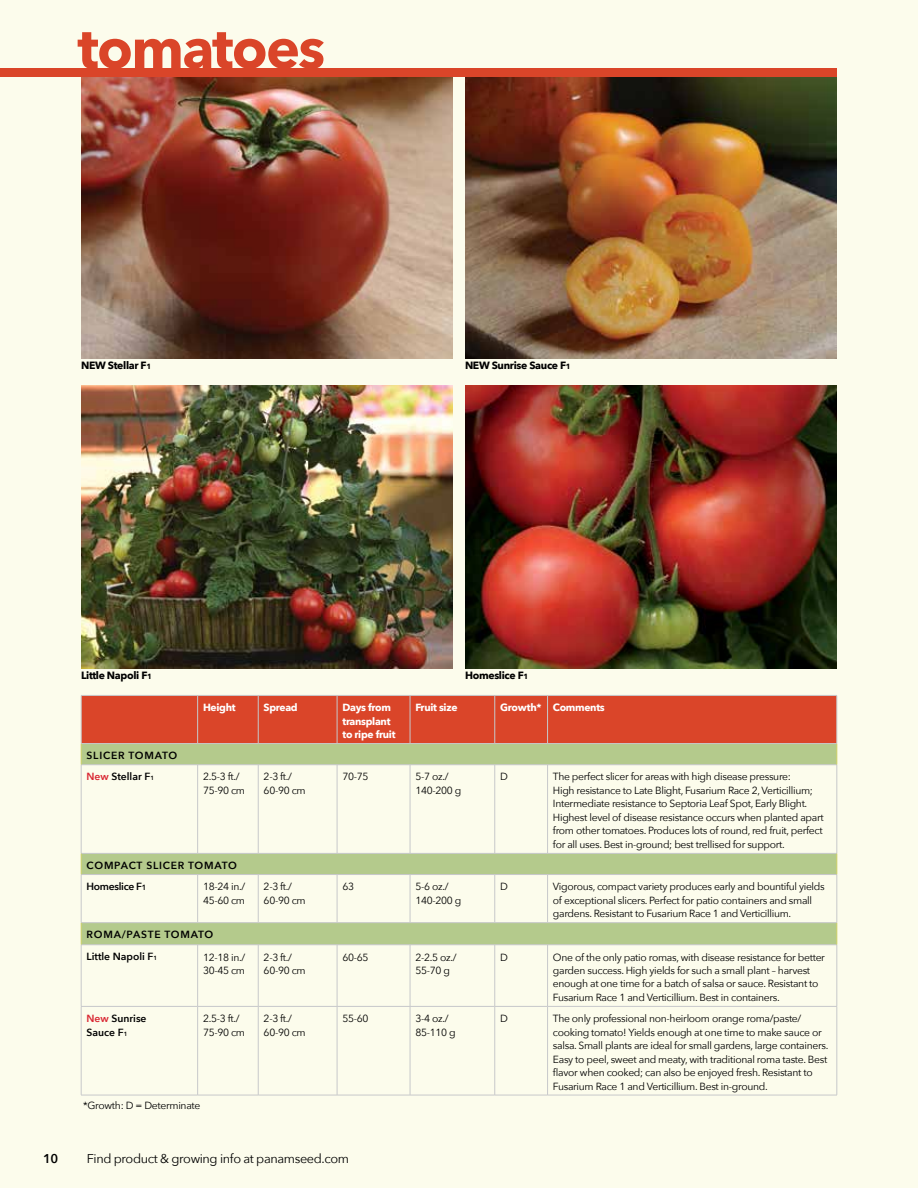
<style>
.page{position:relative;width:918px;height:1188px;background:#fcfcec}
.page>*{position:absolute;margin:0;border:0;box-sizing:border-box;transform-origin:0 0}
.t1{font:700 57px "Avenir Next";letter-spacing:-.03em;color:#da4529}
.t2{font:12.75px "Avenir Next";letter-spacing:-.03em;color:#000}
.t3{font:600 12.75px "Avenir Next";color:#000}
.t4{font:700 10.5px "Avenir Next";letter-spacing:-.03em;color:#000}
.t5{font:10.35px/13.5px "Avenir Next";letter-spacing:-.03em;color:#000}
.t6{font:700 10.35px/13.5px "Avenir Next";letter-spacing:-.03em;color:#fff}
.t7{font:600 10.35px/22px "Avenir Next";letter-spacing:.01em;color:#000}
.t8{font:600 10.35px/21.1px "Avenir Next";letter-spacing:.05em;color:#000}
.t9{font:600 10.35px/21.1px "Avenir Next";letter-spacing:.03em;color:#000}
.s1{font-size:7.5px}
.s2{color:#d92632}
.s3{font-size:6px}
</style>
<div class="page">
<img style="left:465px;top:77px;width:372px;height:281px">
<svg style="left:82px;top:765px;width:755px;height:179px"></svg>
<hr style="left:81px;top:765px;width:1px;height:88px;background:#c7c8ca">
<hr style="left:197px;top:765px;width:1px;height:88px;background:#c7c8ca">
<hr style="left:258px;top:765px;width:1px;height:88px;background:#c7c8ca">
<hr style="left:337px;top:765px;width:1px;height:88px;background:#c7c8ca">
<hr style="left:410px;top:765px;width:1px;height:88px;background:#c7c8ca">
<hr style="left:495px;top:765px;width:1px;height:88px;background:#c7c8ca">
<hr style="left:547px;top:765px;width:1px;height:88px;background:#c7c8ca">
<hr style="left:837px;top:765px;width:1px;height:88px;background:#c7c8ca">
<hr style="left:81px;top:853px;width:117px;height:1px;background:#c7c8ca">
<hr style="left:198px;top:853px;width:60px;height:1px;background:#c7c8ca">
<hr style="left:258px;top:853px;width:79px;height:1px;background:#c7c8ca">
<hr style="left:337px;top:853px;width:73px;height:1px;background:#c7c8ca">
<hr style="left:410px;top:853px;width:85px;height:1px;background:#c7c8ca">
<hr style="left:495px;top:853px;width:53px;height:1px;background:#c7c8ca">
<hr style="left:548px;top:853px;width:289px;height:1px;background:#c7c8ca">
<hr style="left:81px;top:875px;width:1px;height:47px;background:#c7c8ca">
<hr style="left:197px;top:875px;width:1px;height:47px;background:#c7c8ca">
<hr style="left:258px;top:875px;width:1px;height:47px;background:#c7c8ca">
<hr style="left:337px;top:875px;width:1px;height:47px;background:#c7c8ca">
<hr style="left:410px;top:875px;width:1px;height:47px;background:#c7c8ca">
<hr style="left:495px;top:875px;width:1px;height:47px;background:#c7c8ca">
<hr style="left:547px;top:875px;width:1px;height:47px;background:#c7c8ca">
<hr style="left:837px;top:875px;width:1px;height:47px;background:#c7c8ca">
<hr style="left:81px;top:945px;width:1px;height:61px;background:#c7c8ca">
<hr style="left:197px;top:945px;width:1px;height:61px;background:#c7c8ca">
<hr style="left:258px;top:945px;width:1px;height:61px;background:#c7c8ca">
<hr style="left:337px;top:945px;width:1px;height:61px;background:#c7c8ca">
<hr style="left:410px;top:945px;width:1px;height:61px;background:#c7c8ca">
<hr style="left:495px;top:945px;width:1px;height:61px;background:#c7c8ca">
<hr style="left:547px;top:945px;width:1px;height:61px;background:#c7c8ca">
<hr style="left:837px;top:945px;width:1px;height:61px;background:#c7c8ca">
<hr style="left:81px;top:1007px;width:1px;height:88px;background:#c7c8ca">
<hr style="left:197px;top:1007px;width:1px;height:88px;background:#c7c8ca">
<hr style="left:258px;top:1007px;width:1px;height:88px;background:#c7c8ca">
<hr style="left:337px;top:1007px;width:1px;height:88px;background:#c7c8ca">
<hr style="left:410px;top:1007px;width:1px;height:88px;background:#c7c8ca">
<hr style="left:495px;top:1007px;width:1px;height:88px;background:#c7c8ca">
<hr style="left:547px;top:1007px;width:1px;height:88px;background:#c7c8ca">
<hr style="left:837px;top:1007px;width:1px;height:88px;background:#c7c8ca">
<hr style="left:81px;top:1095px;width:117px;height:1px;background:#c7c8ca">
<hr style="left:198px;top:1095px;width:60px;height:1px;background:#c7c8ca">
<hr style="left:258px;top:1095px;width:79px;height:1px;background:#c7c8ca">
<hr style="left:337px;top:1095px;width:73px;height:1px;background:#c7c8ca">
<hr style="left:410px;top:1095px;width:85px;height:1px;background:#c7c8ca">
<hr style="left:495px;top:1095px;width:53px;height:1px;background:#c7c8ca">
<hr style="left:548px;top:1095px;width:289px;height:1px;background:#c7c8ca">
<hr style="left:81px;top:874px;width:117px;height:1px;background:#c7c8ca">
<hr style="left:198px;top:874px;width:60px;height:1px;background:#c7c8ca">
<hr style="left:258px;top:874px;width:79px;height:1px;background:#c7c8ca">
<hr style="left:337px;top:874px;width:73px;height:1px;background:#c7c8ca">
<hr style="left:410px;top:874px;width:85px;height:1px;background:#c7c8ca">
<hr style="left:495px;top:874px;width:53px;height:1px;background:#c7c8ca">
<hr style="left:548px;top:874px;width:289px;height:1px;background:#c7c8ca">
<hr style="left:81px;top:922px;width:117px;height:1px;background:#c7c8ca">
<hr style="left:198px;top:922px;width:60px;height:1px;background:#c7c8ca">
<hr style="left:258px;top:922px;width:79px;height:1px;background:#c7c8ca">
<hr style="left:337px;top:922px;width:73px;height:1px;background:#c7c8ca">
<hr style="left:410px;top:922px;width:85px;height:1px;background:#c7c8ca">
<hr style="left:495px;top:922px;width:53px;height:1px;background:#c7c8ca">
<hr style="left:548px;top:922px;width:289px;height:1px;background:#c7c8ca">
<hr style="left:81px;top:944px;width:117px;height:1px;background:#c7c8ca">
<hr style="left:198px;top:944px;width:60px;height:1px;background:#c7c8ca">
<hr style="left:258px;top:944px;width:79px;height:1px;background:#c7c8ca">
<hr style="left:337px;top:944px;width:73px;height:1px;background:#c7c8ca">
<hr style="left:410px;top:944px;width:85px;height:1px;background:#c7c8ca">
<hr style="left:495px;top:944px;width:53px;height:1px;background:#c7c8ca">
<hr style="left:548px;top:944px;width:289px;height:1px;background:#c7c8ca">
<hr style="left:81px;top:1006px;width:117px;height:1px;background:#c7c8ca">
<hr style="left:198px;top:1006px;width:60px;height:1px;background:#c7c8ca">
<hr style="left:258px;top:1006px;width:79px;height:1px;background:#c7c8ca">
<hr style="left:337px;top:1006px;width:73px;height:1px;background:#c7c8ca">
<hr style="left:410px;top:1006px;width:85px;height:1px;background:#c7c8ca">
<hr style="left:495px;top:1006px;width:53px;height:1px;background:#c7c8ca">
<hr style="left:548px;top:1006px;width:289px;height:1px;background:#c7c8ca">
<svg style="left:81px;top:695px;width:757px;height:70px;background:#ce714d"></svg>
<svg style="left:81px;top:854px;width:1px;height:20px"></svg>
<svg style="left:837px;top:854px;width:1px;height:20px"></svg>
<svg style="left:81px;top:923px;width:1px;height:22px"></svg>
<svg style="left:837px;top:923px;width:1px;height:22px"></svg>
<img style="left:81px;top:385px;width:372px;height:284px">
<img style="left:81px;top:77px;width:372px;height:281px">
<div style="left:0;top:68px;width:837px;height:9px;background:#da4529"></div>
<img style="left:465px;top:385px;width:372px;height:284px">
<h1 class="t1" style="left:78px;top:-1px;width:249px">tomatoes</h1>
<p class="t4" style="left:81px;top:356px;width:72px">NEW Stellar F<span class="s1">1</span></p>
<p class="t4" style="left:81px;top:666px;width:73px">Little Napoli F<span class="s1">1</span></p>
<p class="t4" style="left:465px;top:356px;width:107px">NEW Sunrise Sauce F<span class="s1">1</span></p>
<p class="t4" style="left:465px;top:666px;width:65px">Homeslice F<span class="s1">1</span></p>
<p class="t6" style="left:203px;top:701px;width:34px">Height</p>
<p class="t6" style="left:264px;top:701px;width:36px">Spread</p>
<p class="t6" style="left:342px;top:701px;width:55px">Days from transplant to ripe fruit</p>
<p class="t6" style="left:415px;top:701px;width:44px">Fruit size</p>
<p class="t6" style="left:500px;top:701px;width:106px">Growth* Comments</p>
<p class="t9" style="left:87px;top:745px;width:92px">SLICER TOMATO<br><span class="s2">New</span> Stellar F<span class="s3">1</span></p>
<p class="t5" style="left:203px;top:770px;width:44px">2.5-3 ft./<br>75-90 cm</p>
<p class="t5" style="left:264px;top:770px;width:44px">2-3 ft./<br>60-90 cm</p>
<p class="t5" style="left:342px;top:770px;width:28px">70-75</p>
<p class="t5" style="left:415px;top:770px;width:47px">5-7 oz./<br>140-200 g</p>
<p class="t5" style="left:500px;top:770px;width:9px">D</p>
<p class="t5" style="left:553px;top:770px;width:272px">The perfect slicer for areas with high disease pressure:<br>High resistance to Late Blight, Fusarium Race 2, Verticillium; Intermediate resistance to Septoria Leaf Spot, Early Blight.<br>Highest level of disease resistance occurs when planted apart from other tomatoes. Produces lots of round, red fruit, perfect for all uses. Best in-ground; best trellised for support.</p>
<p class="t8" style="left:87px;top:855px;width:152px">COMPACT SLICER TOMATO<br>Homeslice F<span class="s1">1</span></p>
<p class="t5" style="left:203px;top:879px;width:44px">18-24 in./<br>45-60 cm</p>
<p class="t5" style="left:264px;top:879px;width:44px">2-3 ft./<br>60-90 cm</p>
<p class="t5" style="left:342px;top:879px;width:13px">63</p>
<p class="t5" style="left:415px;top:879px;width:47px">5-6 oz./<br>140-200 g</p>
<p class="t5" style="left:500px;top:879px;width:9px">D</p>
<p class="t5" style="left:553px;top:879px;width:273px">Vigorous, compact variety produces early and bountiful yields of exceptional slicers. Perfect for patio containers and small gardens. Resistant to Fusarium Race 1 and Verticillium.</p>
<p class="t7" style="left:87px;top:924px;width:128px">ROMA/PASTE TOMATO<br>Little Napoli F<span class="s3">1</span></p>
<p class="t5" style="left:203px;top:950px;width:44px">12-18 in./<br>30-45 cm</p>
<p class="t5" style="left:264px;top:950px;width:44px">2-3 ft./<br>60-90 cm</p>
<p class="t5" style="left:342px;top:950px;width:28px">60-65</p>
<p class="t5" style="left:415px;top:950px;width:43px">2-2.5 oz./<br>55-70 g</p>
<p class="t5" style="left:500px;top:950px;width:9px">D</p>
<p class="t5" style="left:553px;top:950px;width:274px">One of the only patio romas, with disease resistance for better garden success. High yields for such a small plant – harvest enough at one time for a batch of salsa or sauce. Resistant to Fusarium Race 1 and Verticillium. Best in containers.</p>
<p class="t7" style="left:87px;top:1012px;width:61px;line-height:13.5px"><span class="s2">New</span> Sunrise<br>Sauce F<span class="s3">1</span></p>
<p class="t5" style="left:203px;top:1011px;width:44px">2.5-3 ft./<br>75-90 cm</p>
<p class="t5" style="left:264px;top:1011px;width:44px">2-3 ft./<br>60-90 cm</p>
<p class="t5" style="left:342px;top:1011px;width:28px">55-60</p>
<p class="t5" style="left:415px;top:1011px;width:42px">3-4 oz./<br>85-110 g</p>
<p class="t5" style="left:500px;top:1011px;width:9px">D</p>
<p class="t5" style="left:553px;top:1011px;width:277px">The only professional non-heirloom orange roma/paste/ cooking tomato! Yields enough at one time to make sauce or salsa. Small plants are ideal for small gardens, large containers.<br>Easy to peel, sweet and meaty, with traditional roma taste. Best flavor when cooked; can also be enjoyed fresh. Resistant to Fusarium Race 1 and Verticillium. Best in-ground.</p>
<p class="t5" style="left:83px;top:1098px;width:119px">*Growth: D = Determinate</p>
<p class="t3" style="left:43px;top:1147px;width:17px">10</p>
<p class="t2" style="left:87px;top:1147px;width:264px">Find product &amp; growing info at panamseed.com</p>
</div>
